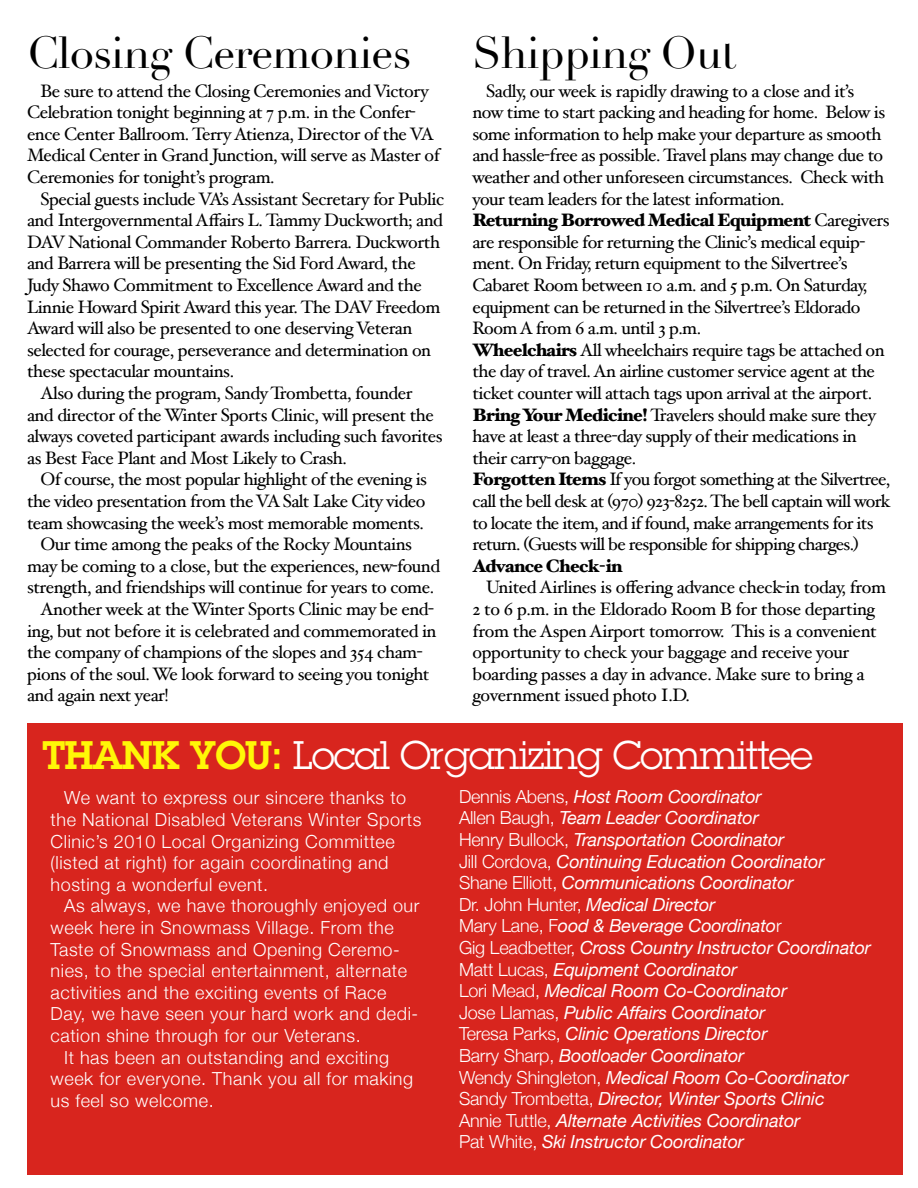
<style>
.page{position:relative;width:918px;height:1188px;background:#fff}
.page>*{position:absolute;margin:0;border:0;box-sizing:border-box;transform-origin:0 0}
.t1{font:43.95px "Didot";letter-spacing:-.02em;color:#000}
.t2{font:39px "Lubalin Graph";letter-spacing:-.025em;color:#fff}
.t3{font:18px/21.6px "Hoefler Text";letter-spacing:-.025em;color:#000}
.t4{font:italic 18px/21.6px "Helvetica Neue";letter-spacing:-.01em;color:#fff}
.t5{font:300 18px/21.6px "Helvetica Neue";letter-spacing:.03em;color:#fff}
.t6{font:900 18px "Hoefler Text";letter-spacing:-.03em;color:#000}
.s1{font-weight:900}
.s2{font-weight:600;color:#fff707}
.s3{font-weight:300;font-style:normal}
</style>
<div class="page">
<div style="left:27px;top:723px;width:876px;height:451px;background:#d8251e"></div>
<h1 class="t1" style="left:27px;top:27px;width:386px">Closing Ceremonies</h1>
<p class="t3" style="left:27px;top:80px;width:414px;text-indent:14px">Be sure to attend the Closing Ceremonies and Victory Celebration tonight beginning at 7 p.m. in the Confer&shy;ence Center Ballroom. Terry Atienza, Director of the VA Medical Center in Grand Junction, will serve as Master of Ceremonies for tonight’s program.</p>
<p class="t3" style="left:40px;top:188px;width:405px">Special guests include VA’s Assistant Secretary for Public</p>
<p class="t3" style="left:27px;top:209px;width:418px">and Intergovernmental Affairs L. Tammy Duckworth; and</p>
<p class="t3" style="left:27px;top:231px;width:415px">DAV National Commander Roberto Barrera. Duckworth</p>
<p class="t3" style="left:27px;top:252px;width:390px">and Barrera will be presenting the Sid Ford Award, the</p>
<p class="t3" style="left:27px;top:274px;width:396px">Judy Shawo Commitment to Excellence Award and the</p>
<p class="t3" style="left:27px;top:296px;width:415px">Linnie Howard Spirit Award this year. The DAV Freedom</p>
<p class="t3" style="left:27px;top:317px;width:387px">Award will also be presented to one deserving Veteran</p>
<p class="t3" style="left:27px;top:339px;width:406px">selected for courage, perseverance and determination on</p>
<p class="t3" style="left:27px;top:360px;width:209px">these spectacular mountains.</p>
<p class="t3" style="left:40px;top:382px;width:373px">Also during the program, Sandy Trombetta, founder</p>
<p class="t3" style="left:27px;top:404px;width:408px">and director of the Winter Sports Clinic, will present the</p>
<p class="t3" style="left:27px;top:425px;width:417px">always coveted participant awards including such favorites</p>
<p class="t3" style="left:27px;top:447px;width:321px">as Best Face Plant and Most Likely to Crash.</p>
<p class="t3" style="left:40px;top:468px;width:388px">Of course, the most popular highlight of the evening is</p>
<p class="t3" style="left:27px;top:490px;width:400px">the video presentation from the VA Salt Lake City video</p>
<p class="t3" style="left:27px;top:512px;width:399px">team showcasing the week’s most memorable moments.</p>
<p class="t3" style="left:40px;top:533px;width:373px">Our time among the peaks of the Rocky Mountains</p>
<p class="t3" style="left:27px;top:555px;width:415px">may be coming to a close, but the experiences, new-found</p>
<p class="t3" style="left:27px;top:576px;width:409px">strength, and friendships will continue for years to come.</p>
<p class="t3" style="left:40px;top:598px;width:395px">Another week at the Winter Sports Clinic may be end-</p>
<p class="t3" style="left:27px;top:620px;width:411px">ing, but not before it is celebrated and commemorated in</p>
<p class="t3" style="left:27px;top:641px;width:397px">the company of champions of the slopes and 354 cham-</p>
<p class="t3" style="left:27px;top:663px;width:404px">pions of the soul. We look forward to seeing you tonight</p>
<p class="t3" style="left:27px;top:684px;width:143px">and again next year!</p>
<h1 class="t1" style="left:472px;top:27px;width:265px">Shipping Out</h1>
<p class="t3" style="left:472px;top:80px;width:420px;text-indent:14px">Sadly, our week is rapidly drawing to a close and it’s<br>now time to start packing and heading for home. Below is some information to help make your departure as smooth and hassle-free as possible. Travel plans may change due to weather and other unforeseen circumstances. Check with your team leaders for the latest information.<br><span class="s1">Returning Borrowed Medical Equipment</span> Caregivers are responsible for returning the Clinic’s medical equip&shy;ment. On Friday, return equipment to the Silvertree’s Cabaret Room between 10 a.m. and 5 p.m. On Saturday, equipment can be returned in the Silvertree’s Eldorado Room A from 6 a.m. until 3 p.m.<br><span class="s1">Wheelchairs</span> All wheelchairs require tags be attached on the day of travel. An airline customer service agent at the ticket counter will attach tags upon arrival at the airport.<br><span class="s1">Bring Your Medicine!</span> Travelers should make sure they have at least a three-day supply of their medications in their carry-on baggage.<br><span class="s1">Forgotten Items</span> If you forgot something at the Silvertree, call the bell desk at (970) 923-8252. The bell captain will work to locate the item, and if found, make arrangements for its return. (Guests will be responsible for shipping charges.)</p>
<p class="t6" style="left:472px;top:555px;width:151px">Advance Check-in</p>
<p class="t3" style="left:472px;top:576px;width:415px;text-indent:14px">United Airlines is offering advance check-in today, from 2 to 6 p.m. in the Eldorado Room B for those departing from the Aspen Airport tomorrow. This is a convenient opportunity to check your baggage and receive your boarding passes a day in advance. Make sure to bring a government issued photo I.D.</p>
<h2 class="t2" style="left:42px;top:730px;width:773px"><span class="s2">THANK YOU:</span> Local Organizing Committee</h2>
<p class="t5" style="left:51px;top:787px;width:372px;text-indent:14px">We want to express our sincere thanks to the National Disabled Veterans Winter Sports Clinic’s 2010 Local Organizing Committee (listed at right) for again coordinating and hosting a wonderful event.</p>
<p class="t5" style="left:64px;top:895px;width:357px">As always, we have thoroughly enjoyed our</p>
<p class="t5" style="left:51px;top:916px;width:345px">week here in Snowmass Village. From the</p>
<p class="t5" style="left:51px;top:938px;width:351px">Taste of Snowmass and Opening Ceremo-</p>
<p class="t5" style="left:51px;top:960px;width:358px">nies, to the special entertainment, alternate</p>
<p class="t5" style="left:51px;top:981px;width:337px">activities and the exciting events of Race</p>
<p class="t5" style="left:51px;top:1003px;width:369px">Day, we have seen your hard work and dedi-</p>
<p class="t5" style="left:51px;top:1024px;width:312px">cation shine through for our Veterans.</p>
<p class="t5" style="left:64px;top:1046px;width:326px">It has been an outstanding and exciting</p>
<p class="t5" style="left:51px;top:1068px;width:364px">week for everyone. Thank you all for making</p>
<p class="t5" style="left:51px;top:1089px;width:165px">us feel so welcome.</p>
<p class="t4" style="left:459px;top:785px;width:413px"><span class="s3">Dennis Abens,</span> Host Room Coordinator<br><span class="s3">Allen Baugh,</span> Team Leader Coordinator<br><span class="s3">Henry Bullock,</span> Transportation Coordinator<br><span class="s3">Jill Cordova,</span> Continuing Education Coordinator <span class="s3">Shane Elliott,</span> Communications Coordinator<br><span class="s3">Dr. John Hunter,</span> Medical Director<br><span class="s3">Mary Lane, F</span>ood &amp; Beverage Coordinato<span class="s3">r<br>Gig Leadbetter,</span> Cross Country Instructor Coordinator <span class="s3">Matt Lucas,</span> Equipment Coordinator<br><span class="s3">Lori Mead,</span> Medical Room Co-Coordinator<br><span class="s3">Jose Llamas,</span> Public Affairs Coordinator<br><span class="s3">Teresa Parks,</span> Clinic Operations Director<br><span class="s3">Barry Sharp,</span> Bootloader Coordinator<br><span class="s3">Wendy Shingleton,</span> Medical Room Co-Coordinator <span class="s3">Sandy Trombetta,</span> Director, Winter Sports Clinic <span class="s3">Annie Tuttle,</span> Alternate Activities Coordinator<br><span class="s3">Pat White,</span> Ski Instructor Coordinator</p>
</div>
